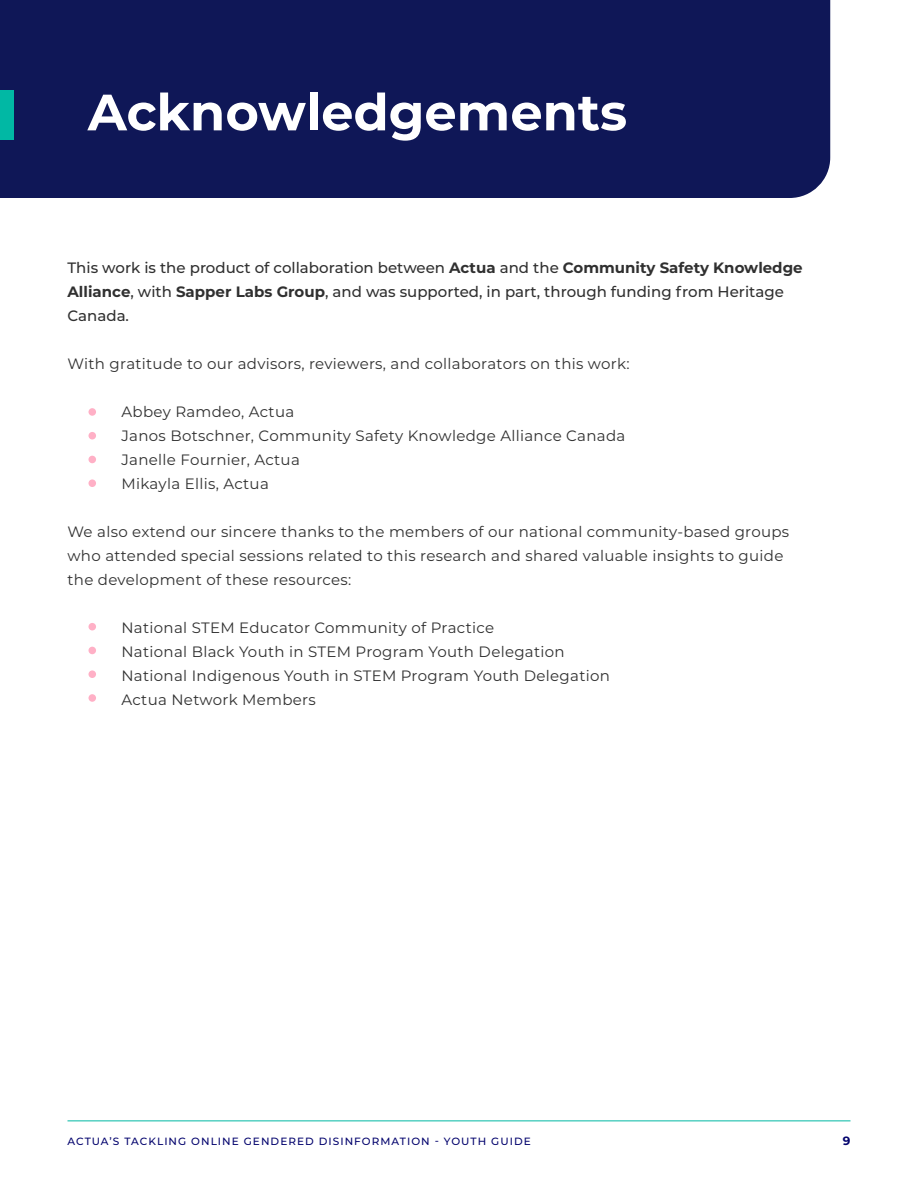
<style>
.page{position:relative;width:918px;height:1188px;background:#fff}
.page>*{position:absolute;margin:0;border:0;box-sizing:border-box;transform-origin:0 0}
.t1{font:700 51px "Montserrat";color:#fff}
.t2{font:15px/24px "Montserrat";letter-spacing:.02em;color:#303030}
.t3{font:500 15px/24px "Montserrat";color:#303030}
.t4{font:700 12px "Montserrat";color:#03036d}
.t5{font:500 10.5px "Montserrat";letter-spacing:.1em;color:#03036d}
.s1{font-weight:700}
</style>
<div class="page">
<hr style="left:68px;top:1120px;width:782px;height:1px;background:#01b8a4">
<div style="left:0;top:0;width:830px;height:198px;background:#0f1757"></div>
<div style="left:0;top:90px;width:14px;height:50px;background:#01b8a4"></div>
<div style="left:89px;top:408px;width:7px;height:8px;background:#ffb0c6;border-radius:50%"></div>
<div style="left:89px;top:623px;width:7px;height:7px;background:#ffb0c6;border-radius:50%"></div>
<div style="left:89px;top:456px;width:7px;height:7px;background:#ffb0c6;border-radius:50%"></div>
<div style="left:89px;top:670px;width:7px;height:8px;background:#ffb0c6;border-radius:50%"></div>
<div style="left:89px;top:432px;width:7px;height:8px;background:#ffb0c6;border-radius:50%"></div>
<div style="left:89px;top:647px;width:7px;height:7px;background:#ffb0c6;border-radius:50%"></div>
<div style="left:89px;top:479px;width:7px;height:8px;background:#ffb0c6;border-radius:50%"></div>
<div style="left:89px;top:694px;width:7px;height:8px;background:#ffb0c6;border-radius:50%"></div>
<h1 class="t1" style="left:88px;top:75px;width:541px">Acknowledgements</h1>
<p class="t3" style="left:68px;top:255px;width:737px">This work is the product of collaboration between <span class="s1">Actua</span> and the <span class="s1">Community Safety Knowledge<br>Alliance</span>, with <span class="s1">Sapper Labs Group</span>, and was supported, in part, through funding from Heritage<br>Canada.</p>
<p class="t2" style="left:68px;top:351px;width:564px">With gratitude to our advisors, reviewers, and collaborators on this work:</p>
<p class="t2" style="left:122px;top:399px;width:505px">Abbey Ramdeo, Actua<br>Janos Botschner, Community Safety Knowledge Alliance Canada<br>Janelle Fournier, Actua<br>Mikayla Ellis, Actua</p>
<p class="t2" style="left:68px;top:519px;width:723px">We also extend our sincere thanks to the members of our national community-based groups who attended special sessions related to this research and shared valuable insights to guide the development of these resources:</p>
<p class="t2" style="left:122px;top:615px;width:490px">National STEM Educator Community of Practice<br>National Black Youth in STEM Program Youth Delegation National Indigenous Youth in STEM Program Youth Delegation Actua Network Members</p>
<p class="t5" style="left:68px;top:1134px;width:465px">ACTUA’S TACKLING ONLINE GENDERED DISINFORMATION - YOUTH GUIDE</p>
<p class="t4" style="left:843px;top:1133px;width:9px">9</p>
</div>
